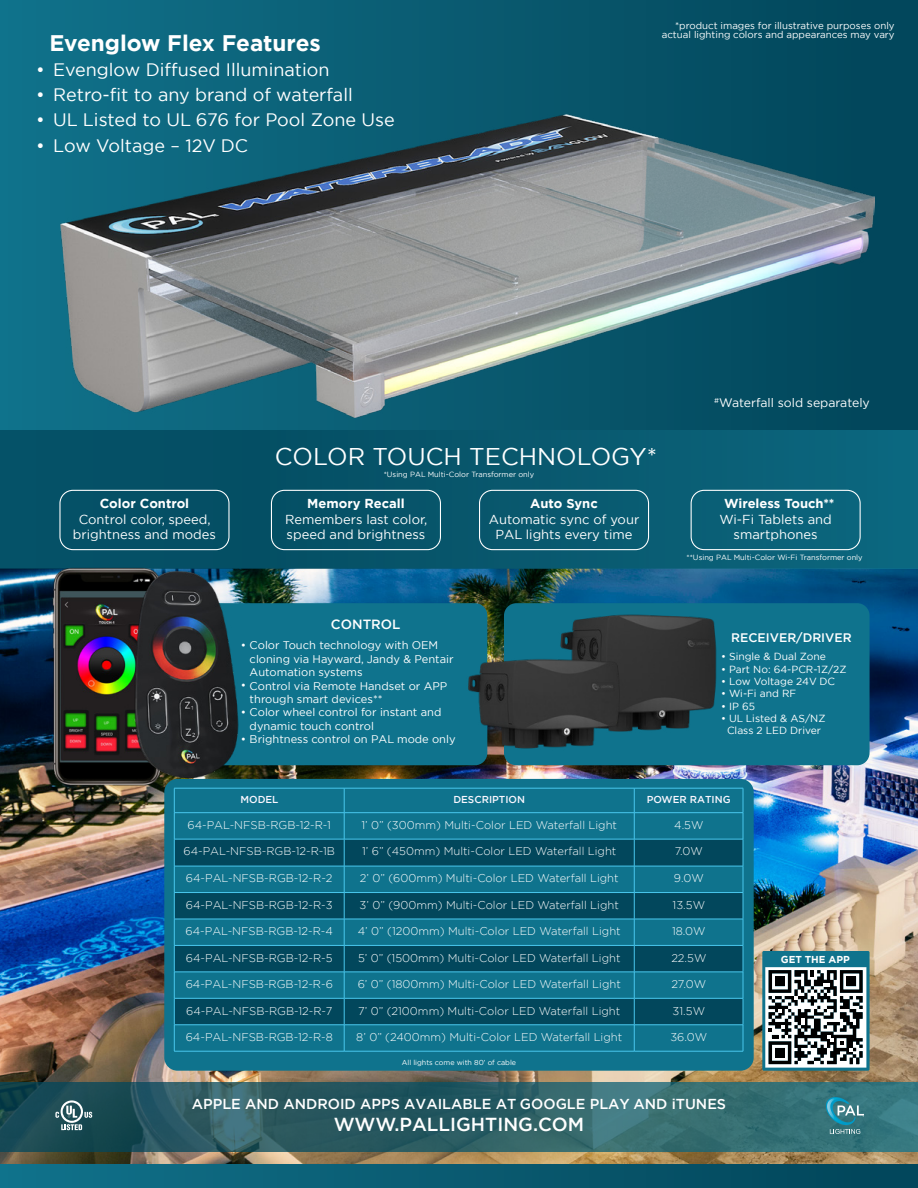
<style>
.page{position:relative;width:918px;height:1188px;background:#fff}
.page>*{position:absolute;margin:0;border:0;box-sizing:border-box;transform-origin:0 0}
.t1{font:24.15px "Gotham";color:#fff}
.t2{font:700 22.5px "Gotham";color:#fff}
.t3{font:500 18.75px "Gotham";color:#fff}
.t4{font:18px "Gotham";color:#fff}
.t5{font:500 14.4px "Gotham";color:#fff}
.t6{font:500 13.35px "Gotham";color:#fff}
.t7{font:13.05px/15.6px "Gotham";color:#fff;text-align:center}
.t8{font:700 13.05px "Gotham";color:#fff}
.t9{font:12.3px "Gotham";color:#fff}
.t10{font:500 12.3px "Gotham";color:#fff}
.t11{font:300 11.25px "Gotham";color:#fff}
.t12{font:11.1px/13.4px "Gotham";color:#fff}
.t13{font:10.35px/12.3px "Gotham";color:#fff;text-align:center}
.t14{font:500 10.05px "Gotham";color:#faf7ff}
.t15{font:700 10.05px "Gotham";color:#fff}
.t16{font:9.75px/9.6px "Gotham";color:#fff;text-align:right}
.t17{font:7.5px "Gotham";color:#fff}
.t18{font:7.2px "Gotham";color:#fff}
</style>
<div class="page">
<div style="left:0;top:0;width:918px;height:1188px;background:linear-gradient(to right,#10718a,#024559)"></div>
<img style="left:0;top:568px;width:918px;height:596px">
<div style="left:0;top:431px;width:918px;height:137px;background:linear-gradient(to right,#044b60,#0d657c)"></div>
<div style="left:80px;top:603px;width:407px;height:162px;background:#0f738d;border-radius:12px"></div>
<div style="left:504px;top:603px;width:366px;height:162px;background:#0f738d;border-radius:12px"></div>
<div style="left:59px;top:490px;width:171px;height:60px;border:1px solid #fff;border-radius:13px"></div>
<div style="left:691px;top:490px;width:170px;height:60px;border:1px solid #fff;border-radius:13px"></div>
<div style="left:271px;top:490px;width:170px;height:60px;border:1px solid #fff;border-radius:13px"></div>
<div style="left:479px;top:490px;width:170px;height:60px;border:1px solid #fff;border-radius:13px"></div>
<svg style="left:0;top:1082px;width:918px;height:69px;background:#2d6168"></svg>
<svg style="left:826px;top:1097px;width:38px;height:37px"></svg>
<svg style="left:55px;top:1100px;width:37px;height:30px"></svg>
<img style="left:60px;top:114px;width:815px;height:304px">
<div style="left:164px;top:779px;width:590px;height:292px;background:#0f738d;border-radius:13px"></div>
<svg style="left:175px;top:840px;width:568px;height:185px;fill:#02475c"></svg>
<hr style="left:174px;top:788px;width:170px;height:1px;background:#49c7ed">
<hr style="left:344px;top:788px;width:290px;height:1px;background:#49c7ed">
<hr style="left:634px;top:788px;width:109px;height:1px;background:#49c7ed">
<hr style="left:174px;top:812px;width:170px;height:1px;background:#49c7ed">
<hr style="left:344px;top:812px;width:290px;height:1px;background:#49c7ed">
<hr style="left:634px;top:812px;width:109px;height:1px;background:#49c7ed">
<hr style="left:174px;top:839px;width:170px;height:1px;background:#49c7ed">
<hr style="left:344px;top:839px;width:290px;height:1px;background:#49c7ed">
<hr style="left:634px;top:839px;width:109px;height:1px;background:#49c7ed">
<hr style="left:174px;top:866px;width:170px;height:1px;background:#49c7ed">
<hr style="left:344px;top:866px;width:290px;height:1px;background:#49c7ed">
<hr style="left:634px;top:866px;width:109px;height:1px;background:#49c7ed">
<hr style="left:174px;top:892px;width:170px;height:1px;background:#49c7ed">
<hr style="left:344px;top:892px;width:290px;height:1px;background:#49c7ed">
<hr style="left:634px;top:892px;width:109px;height:1px;background:#49c7ed">
<hr style="left:174px;top:919px;width:170px;height:1px;background:#49c7ed">
<hr style="left:344px;top:919px;width:290px;height:1px;background:#49c7ed">
<hr style="left:634px;top:919px;width:109px;height:1px;background:#49c7ed">
<hr style="left:174px;top:945px;width:170px;height:1px;background:#49c7ed">
<hr style="left:344px;top:945px;width:290px;height:1px;background:#49c7ed">
<hr style="left:634px;top:945px;width:109px;height:1px;background:#49c7ed">
<hr style="left:174px;top:972px;width:170px;height:1px;background:#49c7ed">
<hr style="left:344px;top:972px;width:290px;height:1px;background:#49c7ed">
<hr style="left:634px;top:972px;width:109px;height:1px;background:#49c7ed">
<hr style="left:174px;top:998px;width:170px;height:1px;background:#49c7ed">
<hr style="left:344px;top:998px;width:290px;height:1px;background:#49c7ed">
<hr style="left:634px;top:998px;width:109px;height:1px;background:#49c7ed">
<hr style="left:174px;top:1025px;width:170px;height:1px;background:#49c7ed">
<svg style="left:174px;top:792px;width:1px;height:259px"></svg>
<hr style="left:344px;top:1025px;width:290px;height:1px;background:#49c7ed">
<svg style="left:344px;top:788px;width:1px;height:263px"></svg>
<hr style="left:634px;top:1025px;width:109px;height:1px;background:#49c7ed">
<svg style="left:634px;top:788px;width:1px;height:263px"></svg>
<svg style="left:743px;top:788px;width:1px;height:263px"></svg>
<hr style="left:174px;top:1051px;width:170px;height:1px;background:#49c7ed">
<hr style="left:344px;top:1051px;width:290px;height:1px;background:#49c7ed">
<hr style="left:634px;top:1051px;width:109px;height:1px;background:#49c7ed">
<div style="left:762px;top:951px;width:108px;height:120px;background:#0f738d;border-radius:2px"></div>
<svg style="left:765px;top:967px;width:101px;height:101px;background:#878c8d"></svg>
<div style="left:775px;top:1048px;width:10px;height:10px;background:#000"></div>
<div style="left:775px;top:977px;width:10px;height:9px;background:#000"></div>
<div style="left:846px;top:977px;width:10px;height:9px;background:#000"></div>
<img style="left:48px;top:567px;width:54px;height:219px">
<img style="left:102px;top:567px;width:148px;height:225px">
<img style="left:560px;top:614px;width:157px;height:117px">
<img style="left:468px;top:645px;width:163px;height:110px">
<h2 class="t2" style="left:49px;top:28px;width:273px">Evenglow Flex Features</h2>
<h3 class="t4" style="left:36px;top:58px;width:295px">• Evenglow Diffused Illumination</h3>
<h3 class="t4" style="left:36px;top:83px;width:318px">• Retro-fit to any brand of waterfall</h3>
<h3 class="t4" style="left:36px;top:108px;width:360px">• UL Listed to UL 676 for Pool Zone Use</h3>
<h3 class="t4" style="left:36px;top:134px;width:213px">• Low Voltage – 12V DC</h3>
<p class="t16" style="left:662px;top:20px;width:234px">*product images for illustrative purposes only actual lighting colors and appearances may vary</p>
<p class="t9" style="left:714px;top:395px;width:157px"><sup>#</sup>Waterfall sold separately</p>
<p class="t8" style="left:100px;top:495px;width:91px">Color Control</p>
<p class="t7" style="left:73px;top:511px;width:145px">Control color, speed, brightness and modes</p>
<h1 class="t1" style="left:275px;top:441px;width:384px">COLOR TOUCH TECHNOLOGY*</h1>
<p class="t17" style="left:384px;top:469px;width:152px">*Using PAL Multi-Color Transformer only</p>
<p class="t8" style="left:307px;top:495px;width:99px">Memory Recall</p>
<p class="t7" style="left:285px;top:511px;width:144px;text-align:left">Remembers last color, speed and brightness</p>
<p class="t8" style="left:530px;top:495px;width:69px">Auto Sync</p>
<p class="t7" style="left:489px;top:511px;width:152px">Automatic sync of your<br>PAL lights every time</p>
<p class="t6" style="left:331px;top:616px;width:71px">CONTROL</p>
<p class="t12" style="left:250px;top:639px;width:206px;text-indent:-9px">• Color Touch technology with OEM cloning via Hayward, Jandy &amp; Pentair<br>Automation systems</p>
<p class="t12" style="left:250px;top:679px;width:199px;text-indent:-9px">• Control via Remote Handset or APP through smart devices**</p>
<p class="t12" style="left:250px;top:705px;width:193px;text-indent:-9px">• Color wheel control for instant and dynamic touch control</p>
<p class="t12" style="left:241px;top:732px;width:216px">• Brightness control on PAL mode only</p>
<p class="t8" style="left:724px;top:495px;width:112px">Wireless Touch**</p>
<p class="t7" style="left:719px;top:511px;width:114px">Wi-Fi Tablets and smartphones</p>
<p class="t17" style="left:687px;top:552px;width:178px">**Using PAL Multi-Color Wi-Fi Transformer only</p>
<p class="t10" style="left:731px;top:629px;width:122px">RECEIVER/DRIVER</p>
<p class="t13" style="left:721px;top:650px;width:106px">• Single &amp; Dual Zone</p>
<p class="t13" style="left:721px;top:663px;width:127px">• Part No: 64-PCR-1Z/2Z</p>
<p class="t13" style="left:721px;top:675px;width:115px">• Low Voltage 24V DC</p>
<p class="t13" style="left:721px;top:687px;width:77px">• Wi-Fi and RF</p>
<p class="t13" style="left:721px;top:700px;width:35px">• IP 65</p>
<p class="t13" style="left:721px;top:712px;width:106px">• UL Listed &amp; AS/NZ<br>Class 2 LED Driver</p>
<p class="t14" style="left:240px;top:793px;width:40px">MODEL</p>
<p class="t14" style="left:453px;top:793px;width:73px">DESCRIPTION</p>
<p class="t14" style="left:647px;top:793px;width:85px">POWER RATING</p>
<p class="t11" style="left:188px;top:818px;width:145px">64-PAL-NFSB-RGB-12-R-1</p>
<p class="t11" style="left:361px;top:818px;width:257px">1’ 0” (300mm) Multi-Color LED Waterfall Light</p>
<p class="t11" style="left:674px;top:818px;width:31px">4.5W</p>
<p class="t11" style="left:183px;top:844px;width:153px">64-PAL-NFSB-RGB-12-R-1B</p>
<p class="t11" style="left:362px;top:844px;width:256px">1’ 6” (450mm) Multi-Color LED Waterfall Light</p>
<p class="t11" style="left:675px;top:844px;width:30px">7.0W</p>
<p class="t11" style="left:186px;top:871px;width:148px">64-PAL-NFSB-RGB-12-R-2</p>
<p class="t11" style="left:360px;top:871px;width:260px">2’ 0” (600mm) Multi-Color LED Waterfall Light</p>
<p class="t11" style="left:674px;top:871px;width:31px">9.0W</p>
<p class="t11" style="left:186px;top:898px;width:148px">64-PAL-NFSB-RGB-12-R-3</p>
<p class="t11" style="left:360px;top:898px;width:261px">3’ 0” (900mm) Multi-Color LED Waterfall Light</p>
<p class="t11" style="left:673px;top:898px;width:34px">13.5W</p>
<p class="t11" style="left:186px;top:924px;width:149px">64-PAL-NFSB-RGB-12-R-4</p>
<p class="t11" style="left:358px;top:924px;width:264px">4’ 0” (1200mm) Multi-Color LED Waterfall Light</p>
<p class="t11" style="left:672px;top:924px;width:35px">18.0W</p>
<p class="t11" style="left:186px;top:951px;width:148px">64-PAL-NFSB-RGB-12-R-5</p>
<p class="t11" style="left:358px;top:951px;width:264px">5’ 0” (1500mm) Multi-Color LED Waterfall Light</p>
<p class="t11" style="left:671px;top:951px;width:37px">22.5W</p>
<p class="t11" style="left:186px;top:977px;width:149px">64-PAL-NFSB-RGB-12-R-6</p>
<p class="t11" style="left:358px;top:977px;width:265px">6’ 0” (1800mm) Multi-Color LED Waterfall Light</p>
<p class="t11" style="left:672px;top:977px;width:36px">27.0W</p>
<p class="t11" style="left:186px;top:1003px;width:148px">64-PAL-NFSB-RGB-12-R-7</p>
<p class="t11" style="left:358px;top:1003px;width:264px">7’ 0” (2100mm) Multi-Color LED Waterfall Light</p>
<p class="t11" style="left:673px;top:1003px;width:34px">31.5W</p>
<p class="t11" style="left:186px;top:1030px;width:149px">64-PAL-NFSB-RGB-12-R-8</p>
<p class="t11" style="left:356px;top:1030px;width:267px">8’ 0” (2400mm) Multi-Color LED Waterfall Light</p>
<p class="t11" style="left:670px;top:1030px;width:38px">36.0W</p>
<p class="t18" style="left:402px;top:1058px;width:116px">All lights come with 80’ of cable</p>
<p class="t5" style="left:192px;top:1094px;width:536px">APPLE AND ANDROID APPS AVAILABLE AT GOOGLE PLAY AND iTUNES</p>
<h3 class="t3" style="left:334px;top:1112px;width:252px">WWW.PALLIGHTING.COM</h3>
<p class="t15" style="left:781px;top:952px;width:71px">GET THE APP</p>
</div>
